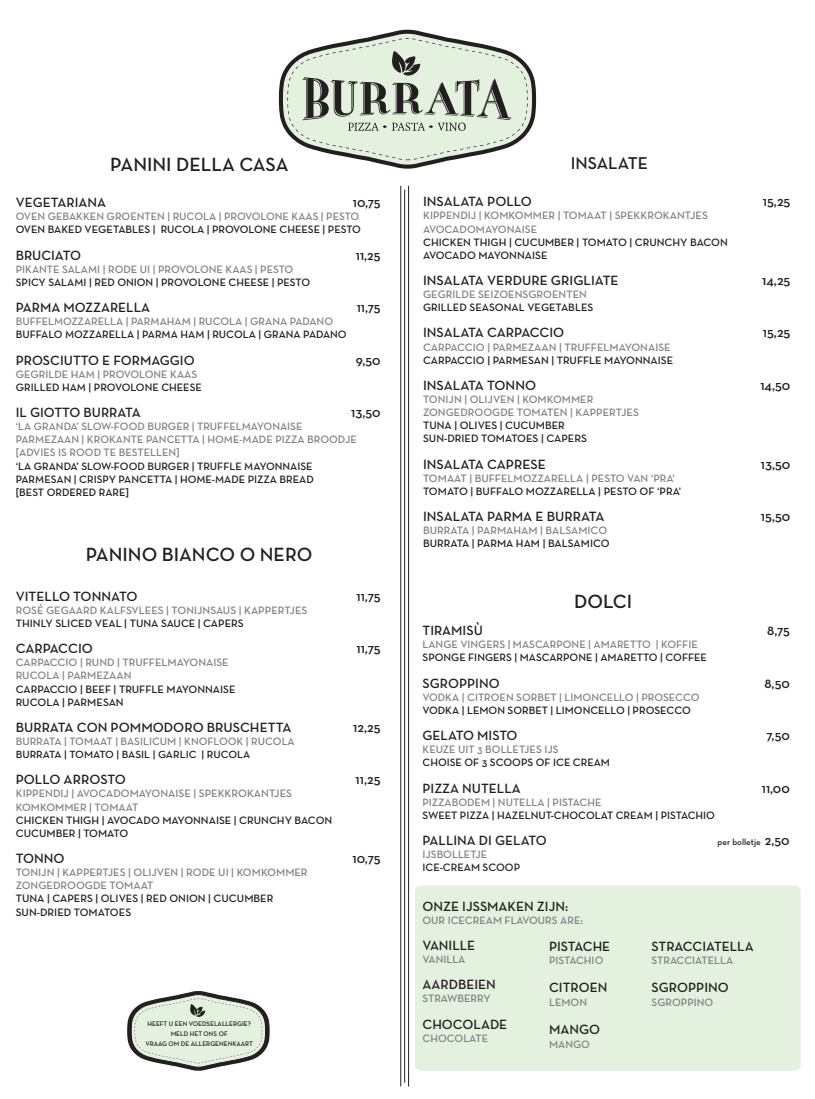
<style>
.page{position:relative;width:815px;height:1099px;background:#fff}
.page>*{position:absolute;margin:0;border:0;box-sizing:border-box;transform-origin:0 0}
.t1{font:600 19.5px "Neutraface Text";color:#231f20}
.t2{font:600 17.38px "Neutraface Text";color:#231f20}
.t3{font:600 13.62px "Neutraface Text";color:#231f20}
.t4{font:600 10.88px/13.1px "Neutraface Text";color:#808285}
.t5{font:600 10.88px/13.1px "Neutraface Text";color:#231f20}
.t6{font:10.88px/13.1px "Neutraface Text Demi Alt";color:#808285}
.t7{font:10.88px/13.1px "Neutraface Text Demi Alt";color:#231f20;text-align:justify}
.t8{font:600 10.62px "Neutraface Text";color:#231f20}
.t9{font:600 8.88px "Neutraface Text";color:#231f20}
.t10{font:600 6.75px/10.1px "Neutraface Text";color:#231f20;text-align:center}
.s1{font-size:13.62px}
</style>
<div class="page">
<div style="left:415px;top:885px;width:386px;height:185px;background:#e4f1de;border-radius:7px"></div>
<svg style="left:279px;top:30px;width:257px;height:139px"></svg>
<hr style="left:408px;top:186px;width:1px;height:900px;background:#231f20">
<hr style="left:401px;top:186px;width:1px;height:900px;background:#231f20">
<hr style="left:404px;top:189px;width:1px;height:893px;background:#231f20">
<svg style="left:127px;top:991px;width:143px;height:80px"></svg>
<h1 class="t1" style="left:110px;top:152px;width:180px">PANINI DELLA CASA</h1>
<h2 class="t2" style="left:571px;top:152px;width:79px">INSALATE</h2>
<p class="t3" style="left:16px;top:194px;width:92px">VEGETARIANA</p>
<p class="t3" style="left:353px;top:194px;width:29px">10,75</p>
<p class="t6" style="left:16px;top:210px;width:345px">OVEN GEBAKKEN GROENTEN | RUCOLA | PROVOLONE KAAS | PESTO</p>
<p class="t7" style="left:16px;top:223px;width:347px">OVEN BAKED VEGETABLES | RUCOLA | PROVOLONE CHEESE | PESTO</p>
<p class="t3" style="left:16px;top:246px;width:67px">BRUCIATO</p>
<p class="t3" style="left:356px;top:246px;width:26px">11,25</p>
<p class="t6" style="left:16px;top:262px;width:279px">PIKANTE SALAMI | RODE UI | PROVOLONE KAAS | PESTO</p>
<p class="t7" style="left:16px;top:275px;width:296px">SPICY SALAMI | RED ONION | PROVOLONE CHEESE | PESTO</p>
<p class="t3" style="left:16px;top:299px;width:136px">PARMA MOZZARELLA</p>
<p class="t3" style="left:357px;top:299px;width:25px">11,75</p>
<p class="t6" style="left:16px;top:315px;width:319px">BUFFELMOZZARELLA | PARMAHAM | RUCOLA | GRANA PADANO</p>
<p class="t7" style="left:16px;top:328px;width:332px">BUFFALO MOZZARELLA | PARMA HAM | RUCOLA | GRANA PADANO</p>
<p class="t3" style="left:16px;top:351px;width:180px">PROSCIUTTO E FORMAGGIO</p>
<p class="t3" style="left:356px;top:351px;width:26px">9,50</p>
<p class="t6" style="left:16px;top:367px;width:183px">GEGRILDE HAM | PROVOLONE KAAS</p>
<p class="t7" style="left:16px;top:380px;width:188px">GRILLED HAM | PROVOLONE CHEESE</p>
<p class="t3" style="left:16px;top:404px;width:127px">IL GIOTTO BURRATA</p>
<p class="t3" style="left:351px;top:404px;width:31px">13,50</p>
<p class="t6" style="left:16px;top:420px;width:343px">‘LA GRANDA’ SLOW-FOOD BURGER | TRUFFELMAYONAISE<br>PARMEZAAN | KROKANTE PANCETTA | HOME-MADE PIZZA BROODJE [ADVIES IS ROOD TE BESTELLEN]</p>
<p class="t7" style="left:16px;top:459px;width:300px">‘LA GRANDA’ SLOW-FOOD BURGER | TRUFFLE MAYONNAISE PARMESAN | CRISPY PANCETTA | HOME-MADE PIZZA BREAD [BEST ORDERED RARE]</p>
<h1 class="t1" style="left:86px;top:542px;width:228px">PANINO BIANCO O NERO</h1>
<p class="t3" style="left:16px;top:587px;width:123px">VITELLO TONNATO</p>
<p class="t3" style="left:356px;top:587px;width:26px">11,75</p>
<p class="t4" style="left:16px;top:603px;width:293px">ROSÉ GEGAARD KALFSVLEES | TONIJNSAUS | KAPPERTJES</p>
<p class="t5" style="left:16px;top:616px;width:230px">THINLY SLICED VEAL | TUNA SAUCE | CAPERS</p>
<p class="t3" style="left:16px;top:640px;width:79px">CARPACCIO</p>
<p class="t3" style="left:356px;top:640px;width:26px">11,75</p>
<p class="t4" style="left:16px;top:656px;width:215px">CARPACCIO | RUND | TRUFFELMAYONAISE<br>RUCOLA | PARMEZAAN</p>
<p class="t5" style="left:16px;top:682px;width:221px">CARPACCIO | BEEF | TRUFFLE MAYONNAISE<br>RUCOLA | PARMESAN</p>
<p class="t3" style="left:16px;top:718px;width:277px">BURRATA CON POMMODORO BRUSCHETTA</p>
<p class="t3" style="left:353px;top:718px;width:29px">12,25</p>
<p class="t4" style="left:16px;top:734px;width:281px">BURRATA | TOMAAT | BASILICUM | KNOFLOOK | RUCOLA</p>
<p class="t8" style="left:16px;top:747px;width:236px">BURRATA | TOMATO | BASIL | GARLIC | RUCOLA</p>
<p class="t3" style="left:16px;top:771px;width:112px">POLLO ARROSTO</p>
<p class="t3" style="left:356px;top:771px;width:26px">11,25</p>
<p class="t4" style="left:16px;top:787px;width:278px">KIPPENDIJ | AVOCADOMAYONAISE | SPEKKROKANTJES<br>KOMKOMMER | TOMAAT</p>
<p class="t5" style="left:16px;top:813px;width:318px">CHICKEN THIGH | AVOCADO MAYONNAISE | CRUNCHY BACON<br>CUCUMBER | TOMATO</p>
<p class="t3" style="left:16px;top:849px;width:50px">TONNO</p>
<p class="t3" style="left:353px;top:849px;width:30px">10,75</p>
<p class="t4" style="left:16px;top:865px;width:293px">TONIJN | KAPPERTJES | OLIJVEN | RODE UI | KOMKOMMER<br>ZONGEDROOGDE TOMAAT</p>
<p class="t5" style="left:16px;top:892px;width:259px">TUNA | CAPERS | OLIVES | RED ONION | CUCUMBER<br>SUN-DRIED TOMATOES</p>
<p class="t10" style="left:145px;top:1018px;width:109px">HEEFT U EEN VOEDSELALLERGIE?<br>MELD HET ONS OF<br>VRAAG OM DE ALLERGENENKAART</p>
<p class="t3" style="left:423px;top:193px;width:110px">INSALATA POLLO</p>
<p class="t3" style="left:763px;top:193px;width:29px">15,25</p>
<p class="t4" style="left:423px;top:209px;width:286px">KIPPENDIJ | KOMKOMMER | TOMAAT | SPEKKROKANTJES<br>AVOCADOMAYONAISE</p>
<p class="t5" style="left:423px;top:235px;width:306px">CHICKEN THIGH | CUCUMBER | TOMATO | CRUNCHY BACON<br>AVOCADO MAYONNAISE</p>
<p class="t3" style="left:423px;top:272px;width:197px">INSALATA VERDURE GRIGLIATE</p>
<p class="t3" style="left:762px;top:272px;width:30px">14,25</p>
<p class="t4" style="left:423px;top:288px;width:165px">GEGRILDE SEIZOENSGROENTEN</p>
<p class="t5" style="left:423px;top:301px;width:172px">GRILLED SEASONAL VEGETABLES</p>
<p class="t3" style="left:423px;top:324px;width:143px">INSALATA CARPACCIO</p>
<p class="t3" style="left:763px;top:324px;width:29px">15,25</p>
<p class="t4" style="left:423px;top:340px;width:249px">CARPACCIO | PARMEZAAN | TRUFFELMAYONAISE</p>
<p class="t5" style="left:423px;top:353px;width:252px">CARPACCIO | PARMESAN | TRUFFLE MAYONNAISE</p>
<p class="t3" style="left:423px;top:377px;width:115px">INSALATA TONNO</p>
<p class="t3" style="left:760px;top:377px;width:32px">14,50</p>
<p class="t4" style="left:423px;top:392px;width:217px">TONIJN | OLIJVEN | KOMKOMMER<br>ZONGEDROOGDE TOMATEN | KAPPERTJES</p>
<p class="t5" style="left:423px;top:419px;width:165px">TUNA | OLIVES | CUCUMBER<br>SUN-DRIED TOMATOES | CAPERS</p>
<p class="t3" style="left:423px;top:455px;width:124px">INSALATA CAPRESE</p>
<p class="t3" style="left:761px;top:455px;width:31px">13,50</p>
<p class="t4" style="left:423px;top:471px;width:253px">TOMAAT | BUFFELMOZZARELLA | PESTO VAN ‘PRA’</p>
<p class="t5" style="left:423px;top:484px;width:260px">TOMATO | BUFFALO MOZZARELLA | PESTO OF ‘PRA’</p>
<p class="t3" style="left:423px;top:508px;width:183px">INSALATA PARMA E BURRATA</p>
<p class="t3" style="left:761px;top:508px;width:31px">15,50</p>
<p class="t4" style="left:423px;top:524px;width:186px">BURRATA | PARMAHAM | BALSAMICO</p>
<p class="t5" style="left:423px;top:537px;width:188px">BURRATA | PARMA HAM | BALSAMICO</p>
<h1 class="t1" style="left:574px;top:589px;width:60px">DOLCI</h1>
<p class="t3" style="left:422px;top:622px;width:62px">TIRAMISÙ</p>
<p class="t3" style="left:767px;top:622px;width:24px">8,75</p>
<p class="t4" style="left:422px;top:638px;width:277px">LANGE VINGERS | MASCARPONE | AMARETTO | KOFFIE</p>
<p class="t5" style="left:422px;top:651px;width:286px">SPONGE FINGERS | MASCARPONE | AMARETTO | COFFEE</p>
<p class="t3" style="left:422px;top:674px;width:79px">SGROPPINO</p>
<p class="t3" style="left:764px;top:674px;width:27px">8,50</p>
<p class="t4" style="left:422px;top:690px;width:279px">VODKA | CITROEN SORBET | LIMONCELLO | PROSECCO</p>
<p class="t5" style="left:422px;top:703px;width:270px">VODKA | LEMON SORBET | LIMONCELLO | PROSECCO</p>
<p class="t3" style="left:422px;top:726px;width:97px">GELATO MISTO</p>
<p class="t3" style="left:766px;top:726px;width:25px">7,50</p>
<p class="t4" style="left:422px;top:742px;width:137px">KEUZE UIT 3 BOLLETJES IJS</p>
<p class="t5" style="left:422px;top:756px;width:189px">CHOISE OF 3 SCOOPS OF ICE CREAM</p>
<p class="t3" style="left:422px;top:779px;width:100px">PIZZA NUTELLA</p>
<p class="t3" style="left:762px;top:779px;width:29px">11,00</p>
<p class="t4" style="left:422px;top:795px;width:180px">PIZZABODEM | NUTELLA | PISTACHE</p>
<p class="t5" style="left:422px;top:808px;width:294px">SWEET PIZZA | HAZELNUT-CHOCOLAT CREAM | PISTACHIO</p>
<p class="t3" style="left:422px;top:831px;width:126px">PALLINA DI GELATO</p>
<p class="t9" style="left:717px;top:836px;width:74px">per bolletje <span class="s1">2,50</span></p>
<p class="t4" style="left:422px;top:847px;width:66px">IJSBOLLETJE</p>
<p class="t5" style="left:422px;top:860px;width:99px">ICE-CREAM SCOOP</p>
<p class="t3" style="left:422px;top:897px;width:147px">ONZE IJSSMAKEN ZIJN:</p>
<p class="t4" style="left:422px;top:913px;width:162px">OUR ICECREAM FLAVOURS ARE:</p>
<p class="t3" style="left:422px;top:936px;width:54px">VANILLE</p>
<p class="t4" style="left:422px;top:952px;width:44px">VANILLA</p>
<p class="t3" style="left:422px;top:976px;width:75px">AARDBEIEN</p>
<p class="t4" style="left:422px;top:992px;width:70px">STRAWBERRY</p>
<p class="t3" style="left:422px;top:1015px;width:86px">CHOCOLADE</p>
<p class="t4" style="left:422px;top:1031px;width:67px">CHOCOLATE</p>
<p class="t3" style="left:549px;top:937px;width:63px">PISTACHE</p>
<p class="t4" style="left:549px;top:953px;width:56px">PISTACHIO</p>
<p class="t3" style="left:549px;top:979px;width:60px">CITROEN</p>
<p class="t4" style="left:549px;top:995px;width:39px">LEMON</p>
<p class="t3" style="left:549px;top:1021px;width:53px">MANGO</p>
<p class="t4" style="left:549px;top:1037px;width:42px">MANGO</p>
<p class="t3" style="left:652px;top:937px;width:104px">STRACCIATELLA</p>
<p class="t4" style="left:652px;top:953px;width:83px">STRACCIATELLA</p>
<p class="t3" style="left:652px;top:979px;width:79px">SGROPPINO</p>
<p class="t4" style="left:652px;top:995px;width:63px">SGROPPINO</p>
</div>
